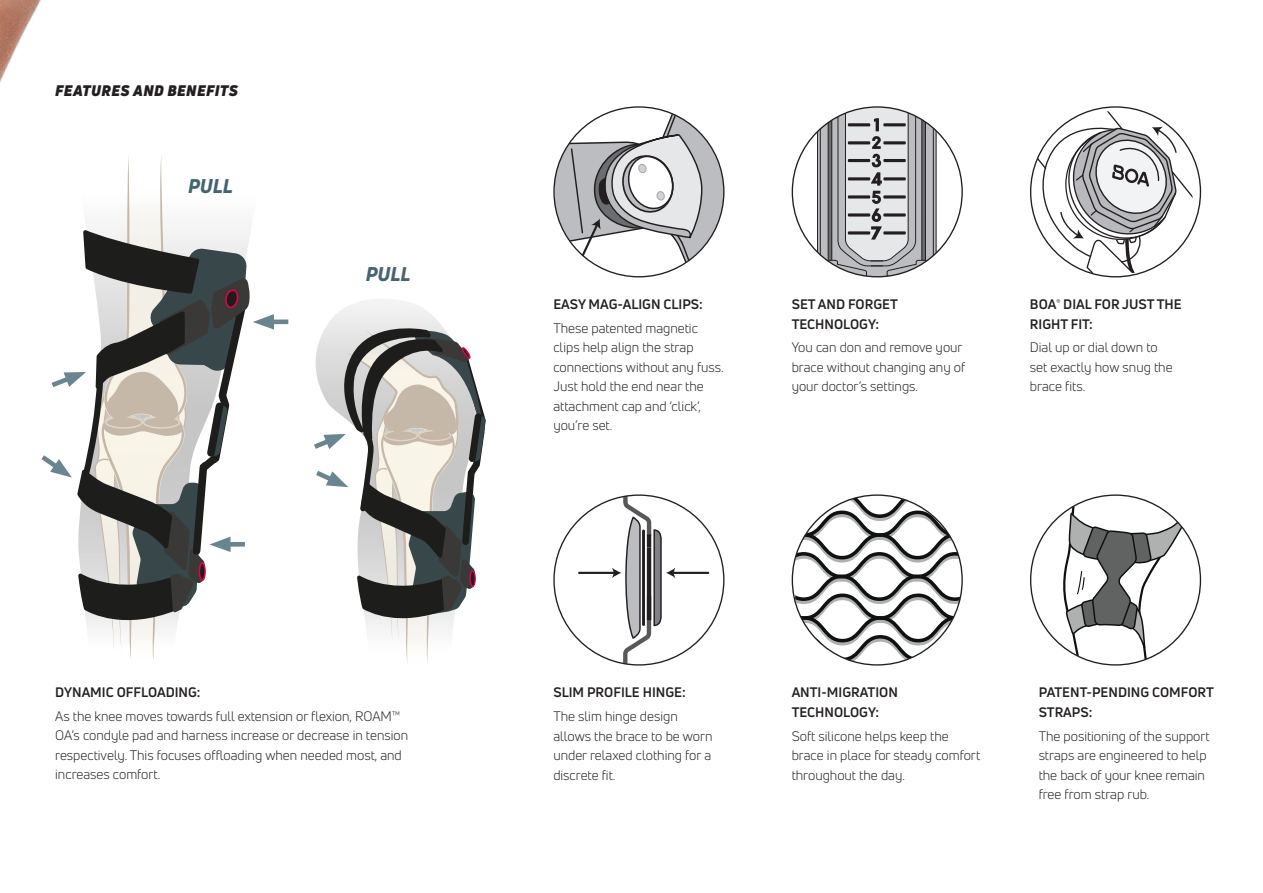
<style>
.page{position:relative;width:1263px;height:893px;background:#fff}
.page>*{position:absolute;margin:0;border:0;box-sizing:border-box;transform-origin:0 0}
.Body_Bullets_2021{font:italic 800 19.5px "Uni Neue";color:#456473}
.Brand_Subs_2021{font:italic 900 15px "Uni Neue";letter-spacing:.025em;color:#231f20}
.Body_Bullets_2021-2{font:13.5px/19.5px "Uni Neue";color:#231f20}
.Body_Bullets_2021-3{font:700 13.5px/19.5px "Uni Neue";color:#231f20}
</style>
<div class="page">
<img style="left:0;top:0;width:41px;height:83px">
<svg style="left:555px;top:107px;width:169px;height:170px"></svg>
<svg style="left:816px;top:107px;width:121px;height:170px;background:#b3b3b5"></svg>
<svg style="left:1031px;top:111px;width:161px;height:162px"></svg>
<hr style="left:579px;top:572px;width:36px;height:2px;background:#231f20">
<hr style="left:672px;top:572px;width:36px;height:2px;background:#231f20">
<svg style="left:612px;top:495px;width:63px;height:169px"></svg>
<svg style="left:795px;top:496px;width:167px;height:167px"></svg>
<svg style="left:1060px;top:496px;width:139px;height:169px"></svg>
<svg style="left:330px;top:299px;width:107px;height:22px"></svg>
<svg style="left:314px;top:321px;width:172px;height:342px"></svg>
<div style="left:265px;top:319px;width:23px;height:5px;background:#688590"></div>
<svg style="left:41px;top:156px;width:233px;height:504px"></svg>
<p class="Brand_Subs_2021" style="left:55px;top:80px;width:184px">FEATURES AND BENEFITS</p>
<p class="Body_Bullets_2021" style="left:188px;top:173px;width:46px">PULL</p>
<p class="Body_Bullets_2021" style="left:366px;top:261px;width:46px">PULL</p>
<p class="Body_Bullets_2021-3" style="left:55px;top:682px;width:147px">DYNAMIC OFFLOADING:</p>
<p class="Body_Bullets_2021-2" style="left:55px;top:706px;width:354px">As the knee moves towards full extension or flexion, ROAM™ OA’s condyle pad and harness increase or decrease in tension respectively. This focuses offloading when needed most, and increases comfort.</p>
<p class="Body_Bullets_2021-3" style="left:553px;top:294px;width:151px">EASY MAG-ALIGN CLIPS:</p>
<p class="Body_Bullets_2021-2" style="left:553px;top:318px;width:172px">These patented magnetic clips help align the strap connections without any fuss.<br>Just hold the end near the attachment cap and ‘click’, you’re set.</p>
<p class="Body_Bullets_2021-3" style="left:792px;top:294px;width:108px">SET AND FORGET<br>TECHNOLOGY:</p>
<p class="Body_Bullets_2021-2" style="left:792px;top:338px;width:175px">You can don and remove your brace without changing any of your doctor’s settings.</p>
<p class="Body_Bullets_2021-3" style="left:1030px;top:294px;width:153px">BOA<sup>®</sup> DIAL FOR JUST THE<br>RIGHT FIT:</p>
<p class="Body_Bullets_2021-2" style="left:1030px;top:338px;width:144px">Dial up or dial down to set exactly how snug the brace fits.</p>
<p class="Body_Bullets_2021-3" style="left:553px;top:683px;width:134px">SLIM PROFILE HINGE:</p>
<p class="Body_Bullets_2021-2" style="left:553px;top:707px;width:161px">The slim hinge design allows the brace to be worn under relaxed clothing for a discrete fit.</p>
<p class="Body_Bullets_2021-3" style="left:792px;top:683px;width:108px">ANTI-MIGRATION<br>TECHNOLOGY:</p>
<p class="Body_Bullets_2021-2" style="left:792px;top:726px;width:190px">Soft silicone helps keep the brace in place for steady comfort throughout the day.</p>
<p class="Body_Bullets_2021-3" style="left:1039px;top:683px;width:177px">PATENT-PENDING COMFORT<br>STRAPS:</p>
<p class="Body_Bullets_2021-2" style="left:1039px;top:726px;width:173px">The positioning of the support straps are engineered to help the back of your knee remain free from strap rub.</p>
</div>
